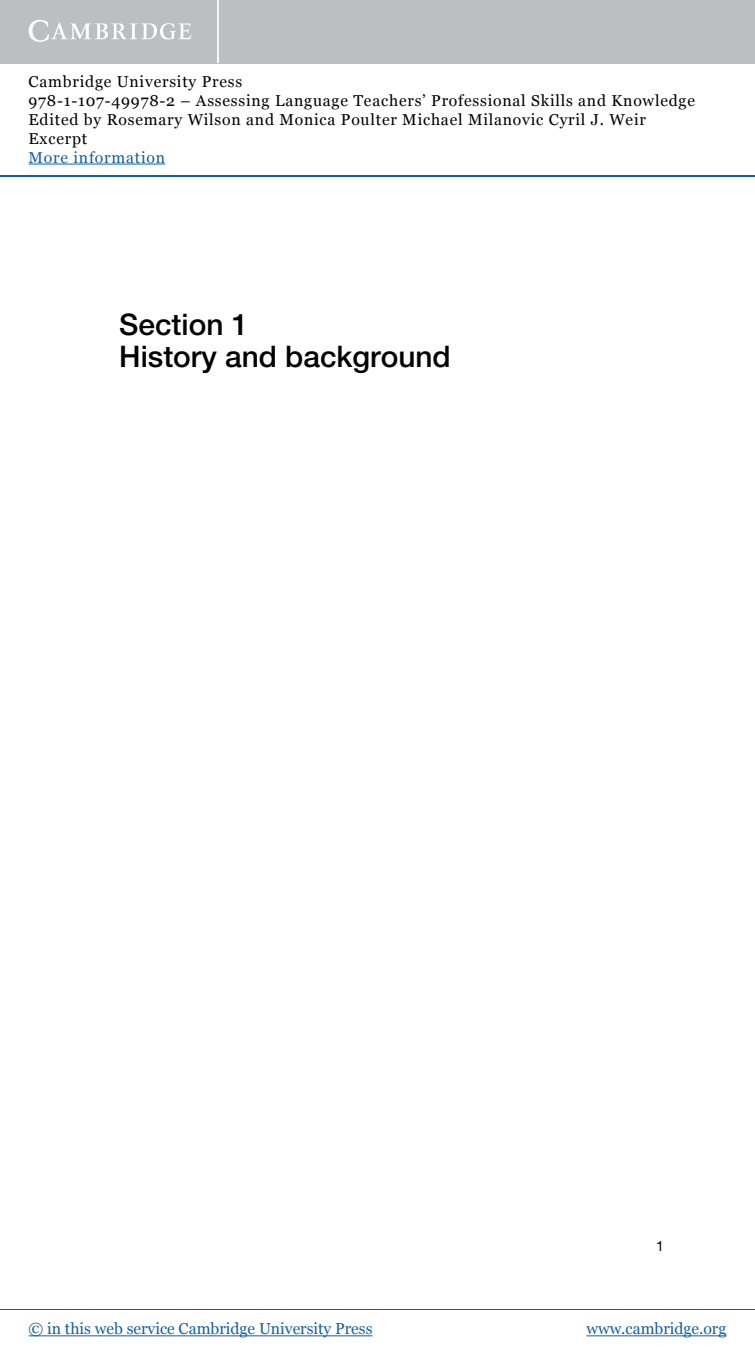
<style>
.page{position:relative;width:755px;height:1363px;background:#fff}
.page>*{position:absolute;margin:0;border:0;box-sizing:border-box;transform-origin:0 0}
.t1{font:500 29.75px/31.5px "Helvetica Neue LT Std";color:#000}
.t2{font:15.75px/18.7px "Georgia";letter-spacing:.05em;color:#000}
.t3{font:15.75px "Georgia";color:#115fa4}
.t4{font:15.75px "Georgia";letter-spacing:.05em;color:#115fa4}
.t5{font:14px "Helvetica Neue LT Std";color:#000}
</style>
<div class="page">
<div style="left:0;top:0;width:754px;height:63px;background:#bcbec0"></div>
<hr style="left:217px;top:0;width:2px;height:63px;background:#fff">
<svg style="left:29px;top:20px;width:162px;height:22px"></svg>
<hr style="left:29px;top:164px;width:136px;height:1px;background:#115fa4">
<hr style="left:0;top:175px;width:754px;height:2px;background:#115fa4">
<hr style="left:0;top:1308px;width:754px;height:1px;background:#115fa4">
<hr style="left:29px;top:1335px;width:343px;height:1px;background:#115fa4">
<hr style="left:586px;top:1335px;width:139px;height:1px;background:#115fa4">
<p class="t2" style="left:29px;top:72px;width:667px">Cambridge University Press<br>978-1-107-49978-2 – Assessing Language Teachers’ Professional Skills and Knowledge Edited by Rosemary Wilson and Monica Poulter Michael Milanovic Cyril J. Weir Excerpt</p>
<p class="t4" style="left:29px;top:146px;width:138px">More information</p>
<h1 class="t1" style="left:119px;top:308px;width:333px">Section 1<br>History and background</h1>
<p class="t5" style="left:655px;top:1237px;width:9px">1</p>
<p class="t3" style="left:29px;top:1317px;width:345px">© in this web service Cambridge University Press</p>
<p class="t3" style="left:586px;top:1317px;width:141px">www.cambridge.org</p>
</div>
